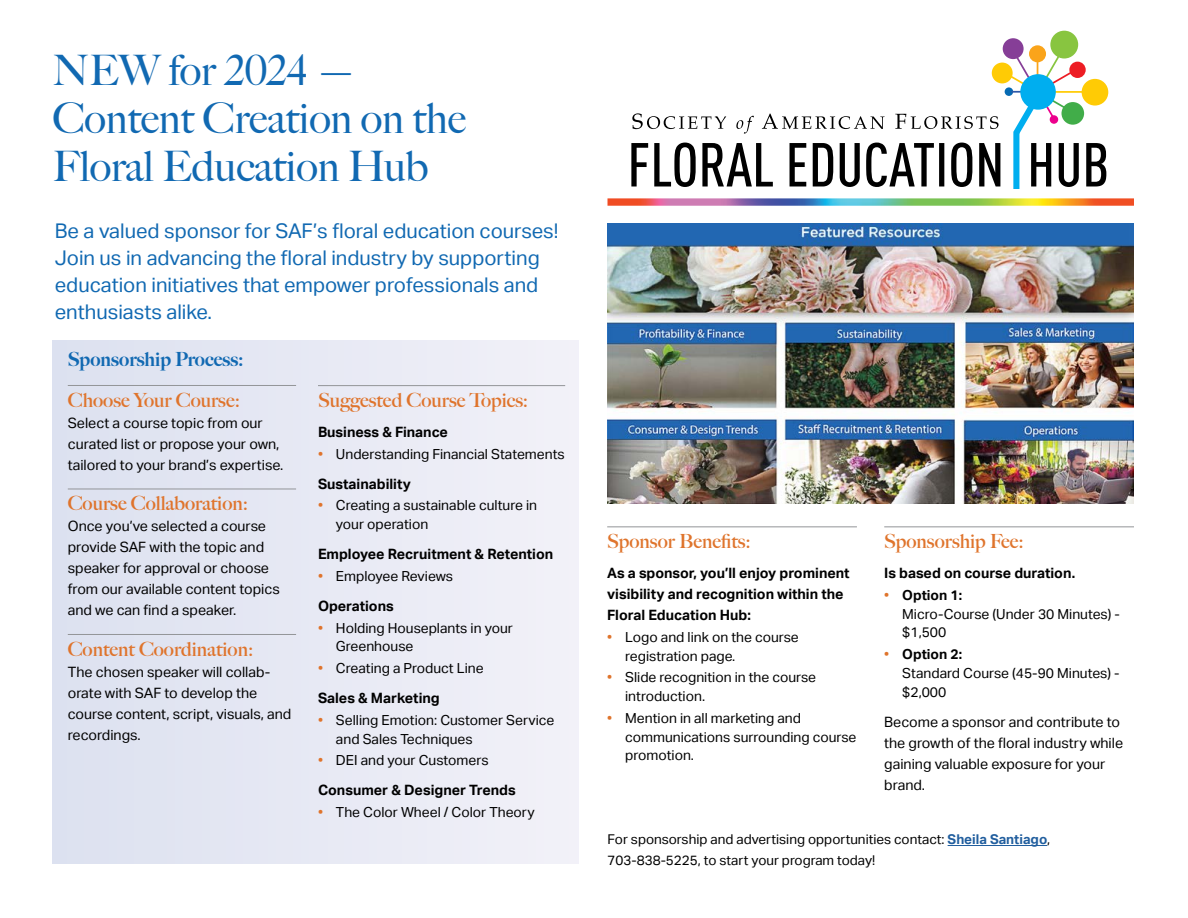
<style>
.page{position:relative;width:1188px;height:918px;background:#fff}
.page>*{position:absolute;margin:0;border:0;box-sizing:border-box;transform-origin:0 0}
.t1{font:42px/48px "Big Caslon FB";letter-spacing:-.005em;color:#1169b2}
.t2{font:20.25px/27px "Aktiv Grotesk";color:#1169b2}
.t3{font:700 19.5px "Big Caslon FB";color:#df742c}
.t4{font:900 19.5px "Big Caslon FB";color:#1169b2}
.t5{font:14.25px/21px "Aktiv Grotesk";color:#000}
.t6{font:700 14.25px/21px "Aktiv Grotesk";color:#000}
.t7{font:13.8px/18.8px "Aktiv Grotesk";color:#000}
.t8{font:13.5px/21px "Aktiv Grotesk";color:#000}
.s1{color:#df742c}
.s2{font-weight:700}
.s3{font-weight:700;color:#215e9e}
</style>
<div class="page">
<div style="left:52px;top:340px;width:527px;height:524px;background:#e7e9f4"></div>
<hr style="left:68px;top:385px;width:228px;height:1px;background:#939598">
<hr style="left:68px;top:489px;width:228px;height:1px;background:#939598">
<hr style="left:68px;top:634px;width:228px;height:1px;background:#939598">
<hr style="left:607px;top:526px;width:250px;height:1px;background:#939598">
<hr style="left:948px;top:845px;width:99px;height:1px;background:#215e9e">
<div style="left:1029px;top:45px;width:17px;height:17px;background:#faa41a;border-radius:50%"></div>
<div style="left:1003px;top:38px;width:21px;height:21px;background:#863e97;border-radius:50%"></div>
<div style="left:1082px;top:79px;width:26px;height:27px;background:#ffcb05;border-radius:50%"></div>
<div style="left:1050px;top:31px;width:28px;height:28px;background:#88c540;border-radius:50%"></div>
<svg style="left:631px;top:53px;width:475px;height:135px"></svg>
<svg style="left:608px;top:198px;width:526px;height:8px;background:#ab9c7f"></svg>
<img style="left:607px;top:223px;width:527px;height:280px">
<hr style="left:318px;top:385px;width:247px;height:1px;background:#939598">
<hr style="left:884px;top:526px;width:250px;height:1px;background:#939598">
<h1 class="t1" style="left:52px;top:47px;width:415px">NEW for 2024 —<br>Content Creation on the<br>Floral Education Hub</h1>
<h2 class="t2" style="left:55px;top:217px;width:505px">Be a valued sponsor for SAF’s floral education courses!<br>Join us in advancing the floral industry by supporting education initiatives that empower professionals and enthusiasts alike.</h2>
<h3 class="t4" style="left:68px;top:348px;width:177px">Sponsorship Process:</h3>
<h3 class="t3" style="left:68px;top:389px;width:174px">Choose Your Course:</h3>
<p class="t5" style="left:68px;top:412px;width:217px">Select a course topic from our curated list or propose your own, tailored to your brand’s expertise.</p>
<h3 class="t3" style="left:68px;top:492px;width:182px">Course Collaboration:</h3>
<p class="t5" style="left:68px;top:516px;width:214px">Once you’ve selected a course provide SAF with the topic and speaker for approval or choose from our available content topics and we can find a speaker.</p>
<h3 class="t3" style="left:68px;top:638px;width:187px">Content Coordination:</h3>
<p class="t5" style="left:68px;top:661px;width:225px">The chosen speaker will collab&shy;orate with SAF to develop the course content, script, visuals, and recordings.</p>
<h3 class="t3" style="left:318px;top:389px;width:212px">Suggested Course Topics:</h3>
<p class="t6" style="left:318px;top:422px;width:131px">Business &amp; Finance</p>
<p class="t7" style="left:318px;top:445px;width:248px"><span class="s1">•</span> Understanding Financial Statements</p>
<p class="t6" style="left:318px;top:473px;width:94px">Sustainability</p>
<p class="t7" style="left:336px;top:496px;width:203px;text-indent:-18px"><span class="s1">•</span> Creating a sustainable culture in your operation</p>
<p class="t6" style="left:318px;top:544px;width:237px">Employee Recruitment &amp; Retention</p>
<p class="t7" style="left:318px;top:567px;width:137px"><span class="s1">•</span> Employee Reviews</p>
<p class="t6" style="left:318px;top:596px;width:77px">Operations</p>
<p class="t7" style="left:336px;top:619px;width:178px;text-indent:-18px"><span class="s1">•</span> Holding Houseplants in your<br>Greenhouse</p>
<p class="t7" style="left:318px;top:659px;width:167px"><span class="s1">•</span> Creating a Product Line</p>
<p class="t6" style="left:318px;top:688px;width:123px">Sales &amp; Marketing</p>
<p class="t7" style="left:336px;top:711px;width:220px;text-indent:-18px"><span class="s1">•</span> Selling Emotion: Customer Service and Sales Techniques</p>
<p class="t7" style="left:318px;top:751px;width:172px"><span class="s1">•</span> DEI and your Customers</p>
<p class="t6" style="left:318px;top:780px;width:199px">Consumer &amp; Designer Trends</p>
<p class="t7" style="left:318px;top:803px;width:218px"><span class="s1">•</span> The Color Wheel / Color Theory</p>
<h3 class="t3" style="left:607px;top:530px;width:145px">Sponsor Benefits:</h3>
<p class="t6" style="left:607px;top:563px;width:244px">As a sponsor, you’ll enjoy prominent visibility and recognition within the<br>Floral Education Hub:</p>
<p class="t7" style="left:625px;top:628px;width:175px;text-indent:-18px"><span class="s1">•</span> Logo and link on the course registration page.</p>
<p class="t7" style="left:625px;top:668px;width:193px;text-indent:-18px"><span class="s1">•</span> Slide recognition in the course introduction.</p>
<p class="t7" style="left:625px;top:709px;width:233px;text-indent:-18px"><span class="s1">•</span> Mention in all marketing and communications surrounding course promotion.</p>
<h3 class="t3" style="left:884px;top:530px;width:141px">Sponsorship Fee:</h3>
<p class="t6" style="left:884px;top:563px;width:192px">Is based on course duration.</p>
<p class="t7" style="left:902px;top:586px;width:219px;text-indent:-18px"><span class="s1">•</span> <span class="s2">Option 1:<br></span>Micro-Course (Under 30 Minutes) - $1,500</p>
<p class="t7" style="left:902px;top:645px;width:219px;text-indent:-18px"><span class="s1">•</span> <span class="s2">Option 2:<br></span>Standard Course (45-90 Minutes) - $2,000</p>
<p class="t5" style="left:884px;top:711px;width:240px">Become a sponsor and contribute to the growth of the floral industry while gaining valuable exposure for your brand.</p>
<p class="t8" style="left:608px;top:829px;width:444px">For sponsorship and advertising opportunities contact: <span class="s3">Sheila Santiago</span>,<br>703-838-5225, to start your program today!</p>
</div>
